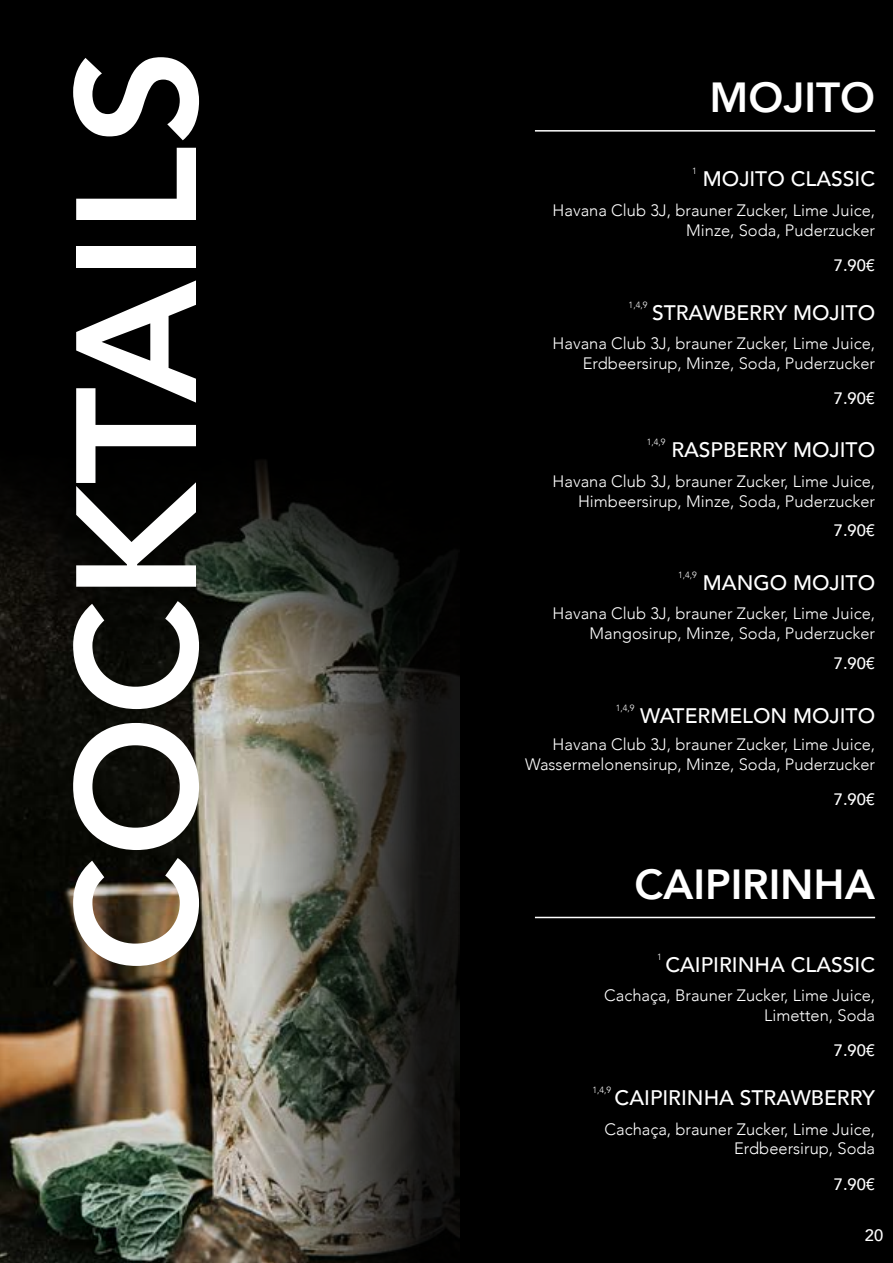
<style>
.page{position:relative;width:893px;height:1263px;background:#fff}
.page>*{position:absolute;margin:0;border:0;box-sizing:border-box;transform-origin:0 0}
.t1{font:800 169.2px "Avenir";color:#fff}
.t2{font:800 42px "Avenir";color:#fff}
.t3{font:500 21px "Avenir";color:#fff}
.t4{font:300 16.5px/19.8px "Avenir";color:#fff;text-align:right}
.t5{font:500 16.5px "Avenir";color:#fff}
.t6{font:300 9px "Avenir";color:#fff}
</style>
<div class="page">
<div style="left:0;top:0;width:459px;height:1263px;background:#000"></div>
<div style="left:434px;top:0;width:459px;height:1263px;background:#000"></div>
<img style="left:0;top:496px;width:196px;height:767px">
<svg style="left:196px;top:460px;width:263px;height:803px"></svg>
<hr style="left:535px;top:130px;width:340px;height:2px;background:#fff">
<hr style="left:535px;top:917px;width:340px;height:1px;background:#fff">
<h1 class="t1" style="left:5px;top:973px;width:926px;rotate:-90deg">COCKTAILS</h1>
<h2 class="t2" style="left:709px;top:65px;width:167px">MOJITO</h2>
<p class="t6" style="left:692px;top:166px;width:6px">1</p>
<p class="t3" style="left:703px;top:161px;width:174px">MOJITO CLASSIC</p>
<p class="t4" style="left:553px;top:200px;width:324px">Havana Club 3J, brauner Zucker, Lime Juice,<br>Minze, Soda, Puderzucker</p>
<p class="t5" style="left:834px;top:251px;width:43px">7.90€</p>
<p class="t6" style="left:629px;top:299px;width:20px">1,4,9</p>
<p class="t3" style="left:652px;top:294px;width:225px">STRAWBERRY MOJITO</p>
<p class="t4" style="left:553px;top:333px;width:324px">Havana Club 3J, brauner Zucker, Lime Juice,<br>Erdbeersirup, Minze, Soda, Puderzucker</p>
<p class="t5" style="left:834px;top:384px;width:43px">7.90€</p>
<p class="t6" style="left:647px;top:437px;width:20px">1,4,9</p>
<p class="t3" style="left:671px;top:432px;width:205px">RASPBERRY MOJITO</p>
<p class="t4" style="left:553px;top:471px;width:324px">Havana Club 3J, brauner Zucker, Lime Juice,<br>Himbeersirup, Minze, Soda, Puderzucker</p>
<p class="t5" style="left:834px;top:516px;width:43px">7.90€</p>
<p class="t6" style="left:678px;top:569px;width:20px">1,4,9</p>
<p class="t3" style="left:703px;top:564px;width:174px">MANGO MOJITO</p>
<p class="t4" style="left:553px;top:604px;width:324px">Havana Club 3J, brauner Zucker, Lime Juice,<br>Mangosirup, Minze, Soda, Puderzucker</p>
<p class="t5" style="left:834px;top:649px;width:43px">7.90€</p>
<p class="t6" style="left:616px;top:702px;width:20px">1,4,9</p>
<p class="t3" style="left:640px;top:697px;width:237px">WATERMELON MOJITO</p>
<p class="t4" style="left:525px;top:734px;width:352px">Havana Club 3J, brauner Zucker, Lime Juice,<br>Wassermelonensirup, Minze, Soda, Puderzucker</p>
<p class="t5" style="left:834px;top:785px;width:43px">7.90€</p>
<h2 class="t2" style="left:635px;top:851px;width:242px">CAIPIRINHA</h2>
<p class="t6" style="left:657px;top:951px;width:6px">1</p>
<p class="t3" style="left:665px;top:946px;width:211px">CAIPIRINHA CLASSIC</p>
<p class="t4" style="left:604px;top:986px;width:272px">Cachaça, Brauner Zucker, Lime Juice,<br>Limetten, Soda</p>
<p class="t5" style="left:834px;top:1036px;width:43px">7.90€</p>
<p class="t6" style="left:592px;top:1084px;width:20px">1,4,9</p>
<p class="t3" style="left:615px;top:1079px;width:262px">CAIPIRINHA STRAWBERRY</p>
<p class="t4" style="left:605px;top:1119px;width:272px">Cachaça, brauner Zucker, Lime Juice,<br>Erdbeersirup, Soda</p>
<p class="t5" style="left:834px;top:1169px;width:43px">7.90€</p>
<p class="t5" style="left:865px;top:1221px;width:20px">20</p>
</div>
